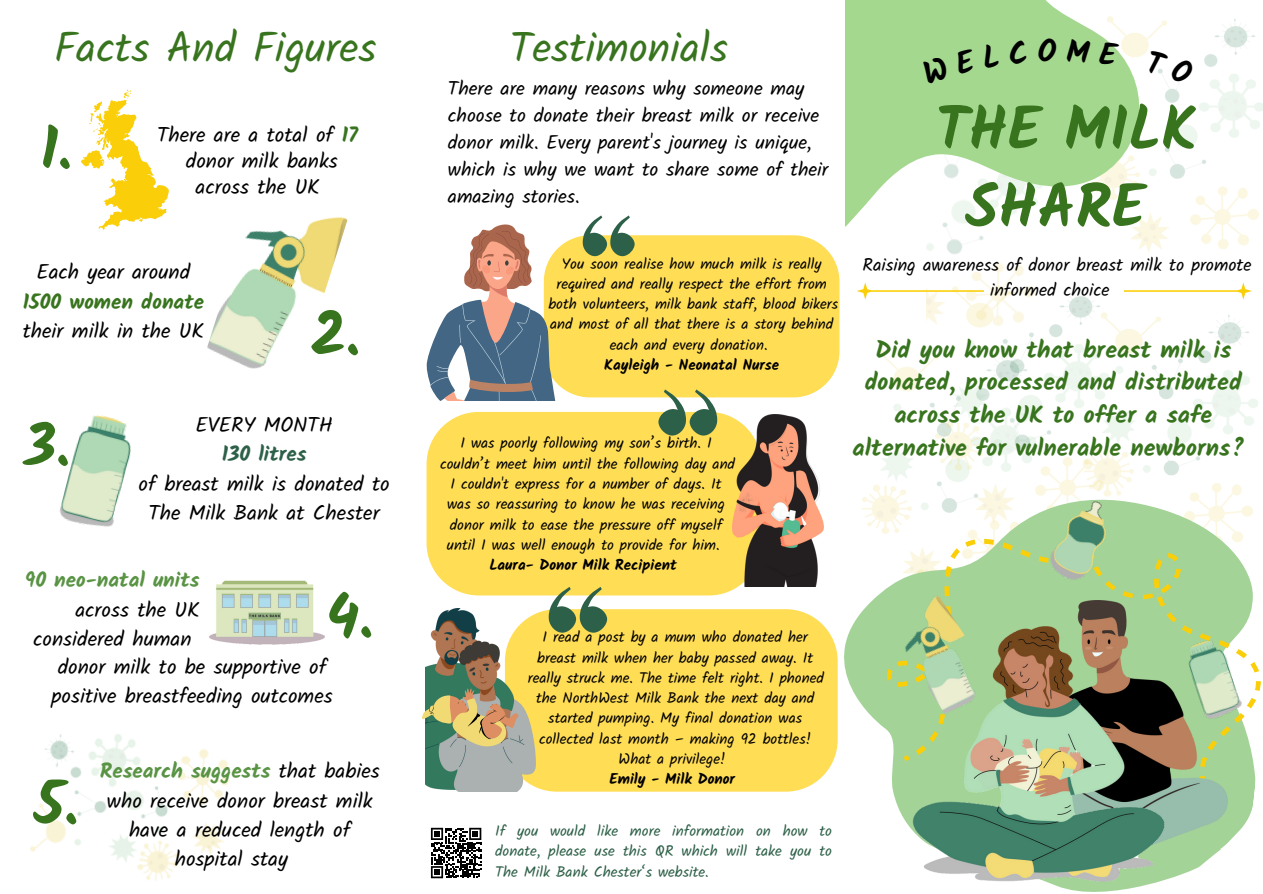
<style>
.page{position:relative;width:1263px;height:894px;background:#fff}
.page>*{position:absolute;margin:0;border:0;box-sizing:border-box;transform-origin:0 0}
.t1{font:700 60.3px/77.7px "Kalam";color:#38741e;text-align:center}
.t2{font:700 58.8px "Kalam";color:#38741e}
.t3{font:42.3px "Kalam";color:#38741e}
.t4{font:42px "Kalam";color:#38741e}
.t5{font:700 24px/32.7px "Kalam";color:#38741e;text-align:center}
.t6{font:21px/29.2px "Kalam";color:#000;text-align:center}
.t7{font:700 21px "Kalam";color:#599344}
.t8{font:19.5px/27px "Kalam";color:#000}
.t9{font:18px/24.8px "Kalam";color:#000}
.t10{font:15px/20.2px "Kalam";color:#000;text-align:center}
.t11{font:15px/20.2px "Kalam";color:#2d6048;text-align:justify}
.t12{font:700 15px "Kalam";color:#000}
.s1{font-weight:700;color:#38741e}
.s2{font-weight:700;color:#2d6048}
.s3{font-weight:400;color:#000}
</style>
<div class="page">
<img style="left:59px;top:415px;width:72px;height:112px">
<svg style="left:81px;top:89px;width:88px;height:141px"></svg>
<img style="left:30px;top:734px;width:199px;height:147px">
<img style="left:1141px;top:19px;width:122px;height:234px">
<img style="left:879px;top:350px;width:42px;height:114px">
<img style="left:921px;top:269px;width:170px;height:195px">
<svg style="left:845px;top:0;width:296px;height:269px;fill:#a5d88f"></svg>
<img style="left:1070px;top:296px;width:188px;height:168px">
<svg style="left:791px;top:464px;width:465px;height:428px"></svg>
<img style="left:1170px;top:781px;width:58px;height:94px">
<img style="left:900px;top:755px;width:270px;height:135px">
<svg style="left:904px;top:755px;width:6px;height:6px"></svg>
<svg style="left:852px;top:511px;width:220px;height:244px"></svg>
<svg style="left:1072px;top:546px;width:189px;height:235px;background:#96a67d"></svg>
<img style="left:1159px;top:627px;width:93px;height:103px">
<img style="left:1017px;top:466px;width:136px;height:146px">
<img style="left:885px;top:590px;width:114px;height:130px">
<svg style="left:1124px;top:282px;width:127px;height:17px"></svg>
<svg style="left:857px;top:282px;width:127px;height:17px"></svg>
<svg style="left:431px;top:827px;width:50px;height:51px"></svg>
<div style="left:544px;top:235px;width:295px;height:162px;background:#fd5;border-radius:46px"></div>
<svg style="left:582px;top:215px;width:53px;height:41px"></svg>
<div style="left:427px;top:412px;width:334px;height:183px;background:#fd5;border-radius:52px"></div>
<svg style="left:658px;top:389px;width:60px;height:47px"></svg>
<div style="left:505px;top:609px;width:333px;height:182px;background:#fd5;border-radius:52px"></div>
<svg style="left:548px;top:587px;width:59px;height:46px"></svg>
<img style="left:426px;top:608px;width:110px;height:183px">
<svg style="left:422px;top:685px;width:101px;height:78px;background:#a2a47e"></svg>
<svg style="left:427px;top:224px;width:132px;height:176px"></svg>
<img style="left:732px;top:414px;width:91px;height:172px">
<img style="left:207px;top:217px;width:141px;height:152px">
<img style="left:209px;top:580px;width:116px;height:65px">
<div style="left:922px;top:43px;width:77px;height:41px;background:#a5d88f"></div>
<svg style="left:1009px;top:40px;width:18px;height:24px"></svg>
<svg style="left:1038px;top:38px;width:19px;height:24px"></svg>
<svg style="left:1067px;top:38px;width:23px;height:25px"></svg>
<svg style="left:1099px;top:41px;width:20px;height:25px"></svg>
<svg style="left:1146px;top:50px;width:48px;height:34px"></svg>
<h2 class="t3" style="left:54px;top:22px;width:324px">Facts And Figures</h2>
<h2 class="t2" style="left:40px;top:114px;width:33px">1.</h2>
<p class="t6" style="left:157px;top:122px;width:202px;line-height:25.8px">There are a total of <span class="s1">17 </span>donor milk banks across the UK</p>
<p class="t6" style="left:23px;top:257px;width:183px">Each year around<br><span class="s1">1500 women donate </span>their milk in the UK</p>
<p class="t1" style="left:311px;top:295px;width:51px">2.</p>
<h3 class="t2" style="left:24px;top:411px;width:48px">3.</h3>
<p class="t6" style="left:139px;top:410px;width:253px">EVERY MONTH<br><span class="s2">130 litres<br></span>of breast milk is donated to<br>The Milk Bank at Chester</p>
<h5 class="t7" style="left:25px;top:567px;width:176px">90 neo-natal units</h5>
<h5 class="t6" style="left:75px;top:594px;width:126px">across the UK</h5>
<h5 class="t6" style="left:33px;top:624px;width:160px">considered human</h5>
<p class="t1" style="left:326px;top:577px;width:49px">4.</p>
<p class="t6" style="left:52px;top:651px;width:283px;text-align:left">donor milk to be supportive of positive breastfeeding outcomes</p>
<h1 class="t1" style="left:34px;top:764px;width:46px">5.</h1>
<h1 class="t7" style="left:100px;top:758px;width:281px">Research suggests <span class="s3">that babies</span></h1>
<h1 class="t6" style="left:107px;top:785px;width:267px">who receive donor breast milk</h1>
<h1 class="t6" style="left:129px;top:814px;width:223px">have a reduced length of</h1>
<h1 class="t6" style="left:175px;top:843px;width:115px">hospital stay</h1>
<p class="t4" style="left:510px;top:23px;width:220px">Testimonials</p>
<p class="t8" style="left:448px;top:75px;width:382px">There are many reasons why someone may choose to donate their breast milk or receive donor milk. Every parent's journey is unique, which is why we want to share some of their amazing stories.</p>
<p class="t10" style="left:562px;top:253px;width:261px">You soon realise how much milk is really</p>
<p class="t10" style="left:556px;top:273px;width:272px">required and really respect the effort from</p>
<p class="t10" style="left:548px;top:294px;width:291px">both volunteers, milk bank staff, blood bikers</p>
<p class="t10" style="left:550px;top:314px;width:284px">and most of all that there is a story behind</p>
<p class="t10" style="left:610px;top:334px;width:159px">each and every donation.</p>
<h5 class="t12" style="left:604px;top:356px;width:177px">Kayleigh - Neonatal Nurse</h5>
<p class="t10" style="left:440px;top:433px;width:297px">I was poorly following my son’s birth. I couldn’t meet him until the following day and I couldn't express for a number of days. It was so reassuring to know he was receiving donor milk to ease the pressure off myself until I was well enough to provide for him.</p>
<h1 class="t12" style="left:489px;top:556px;width:189px">Laura- Donor Milk Recipient</h1>
<p class="t1" style="left:936px;top:90px;width:264px">THE MILK<br>SHARE</p>
<p class="t9" style="left:990px;top:252px;width:263px;text-indent:-128px">Raising awareness of donor breast milk to promote informed choice</p>
<p class="t5" style="left:853px;top:333px;width:394px">Did you know that breast milk is donated, processed and distributed across the UK to offer a safe alternative for vulnerable newborns?</p>
<p class="t10" style="left:528px;top:627px;width:298px">I read a post by a mum who donated her breast milk when her baby passed away. It really struck me. The time felt right. I phoned the NorthWest Milk Bank the next day and started pumping. My final donation was collected last month – making 92 bottles!<br>What a privilege!</p>
<p class="t12" style="left:609px;top:770px;width:127px">Emily - Milk Donor</p>
<p class="t11" style="left:495px;top:820px;width:338px">If you would like more information on how to donate, please use this QR which will take you to The Milk Bank Chester‘s website.</p>
</div>
